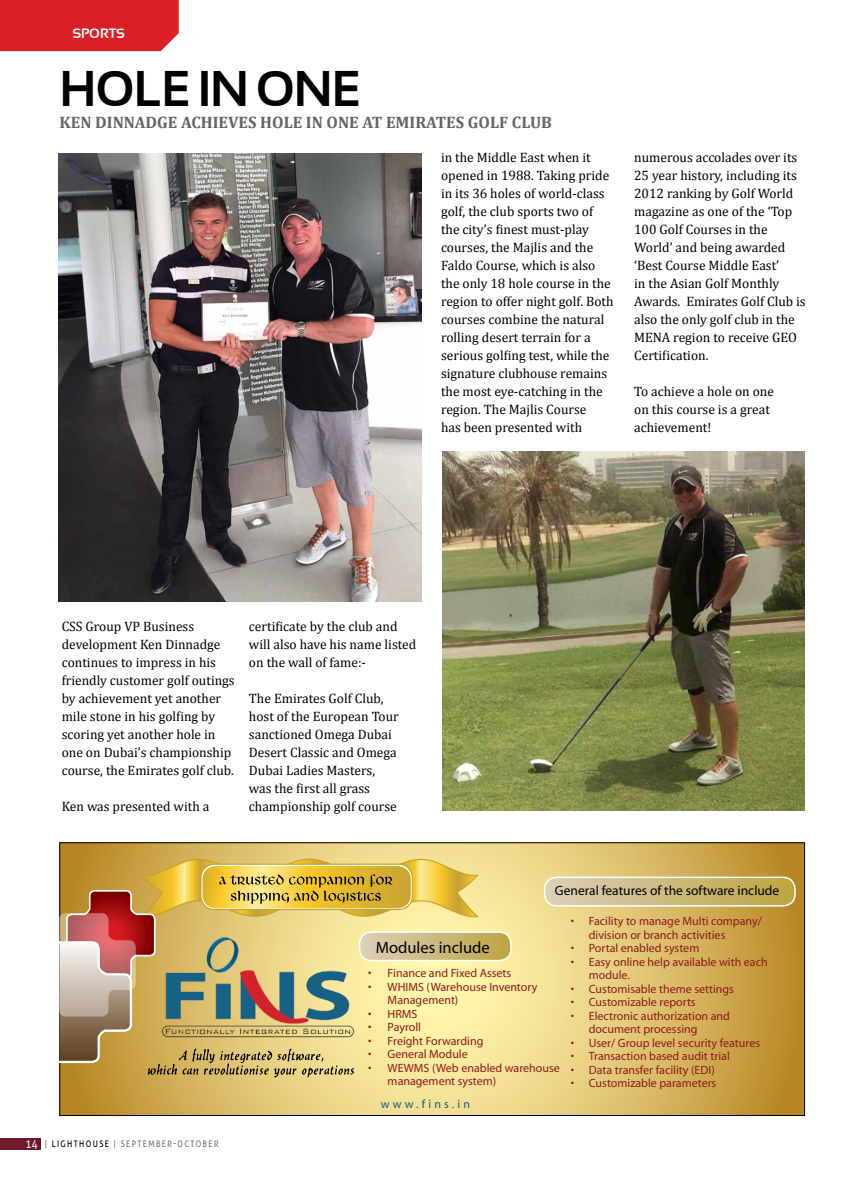
<style>
.page{position:relative;width:864px;height:1183px;background:#fff}
.page>*{position:absolute;margin:0;border:0;box-sizing:border-box;transform-origin:0 0}
.t1{font:700 49.8px "Sansation";letter-spacing:-.02em;color:#000}
.t2{font:700 16.65px "Cambria";color:#636466}
.t3{font:16.5px "Myriad";color:#000}
.t4{font:13.65px/18px "Cambria";color:#000}
.t5{font:13.5px "Myriad";color:#000}
.t6{font:700 13.5px "Sansation";color:#fff}
.t7{font:12px/13.5px "Myriad";color:#8f1a1c}
.t8{font:12px "Myriad";letter-spacing:.26em;color:#176085}
.t9{font:9px "Aller";letter-spacing:.18em;color:#717275;scale:.85 1}
.s1{font-size:12px;color:#fff}
.s2{color:#748370}
.s3{color:#000}
</style>
<div class="page">
<div style="left:0;top:1138px;width:41px;height:11px;background:#6f182b"></div>
<div style="left:0;top:0;width:179px;height:51px;background:#db1f26"></div>
<img style="left:58px;top:153px;width:363px;height:448px">
<img style="left:442px;top:451px;width:362px;height:359px">
<svg style="left:62px;top:844px;width:740px;height:269px;background:#dbbc69"></svg>
<svg style="left:544px;top:877px;width:250px;height:28px;background:#ccba7e"></svg>
<div style="left:543px;top:876px;width:252px;height:30px;border:2px solid #fff;border-radius:12px"></div>
<svg style="left:60px;top:854px;width:451px;height:223px;background:#d3ba75"></svg>
<p class="t6" style="left:72px;top:25px;width:54px">SPORTS</p>
<h1 class="t1" style="left:60px;top:60px;width:303px">HOLE IN ONE</h1>
<p class="t2" style="left:60px;top:112px;width:493px">KEN DINNADGE ACHIEVES HOLE IN ONE AT EMIRATES GOLF CLUB</p>
<p class="t4" style="left:441px;top:148px;width:174px">in the Middle East when it opened in 1988. Taking pride in its 36 holes of world-class golf, the club sports two of the city’s finest must-play courses, the Majlis and the<br>Faldo Course, which is also the only 18 hole course in the region to offer night golf. Both courses combine the natural rolling desert terrain for a serious golfing test, while the signature clubhouse remains the most eye-catching in the region. The Majlis Course<br>has been presented with</p>
<p class="t4" style="left:634px;top:148px;width:173px">numerous accolades over its<br>25 year history, including its<br>2012 ranking by Golf World magazine as one of the ‘Top<br>100 Golf Courses in the<br>World’ and being awarded ‘Best Course Middle East’<br>in the Asian Golf Monthly<br>Awards. Emirates Golf Club is also the only golf club in the<br>MENA region to receive GEO<br>Certification.</p>
<p class="t4" style="left:634px;top:382px;width:141px">To achieve a hole on one on this course is a great achievement!</p>
<p class="t4" style="left:62px;top:616px;width:174px">CSS Group VP Business development Ken Dinnadge continues to impress in his friendly customer golf outings by achievement yet another mile stone in his golfing by scoring yet another hole in one on Dubai’s championship course, the Emirates golf club.</p>
<p class="t4" style="left:62px;top:796px;width:149px">Ken was presented with a</p>
<p class="t4" style="left:249px;top:616px;width:169px">certificate by the club and will also have his name listed on the wall of fame:-</p>
<p class="t4" style="left:249px;top:688px;width:151px">The Emirates Golf Club, host of the European Tour sanctioned Omega Dubai<br>Desert Classic and Omega<br>Dubai Ladies Masters, was the first all grass championship golf course</p>
<p class="t9" style="left:25px;top:1137px;width:229px"><span class="s1">14</span> <span class="s2">|</span> <span class="s3">LIGHTHOUSE</span> <span class="s2">|</span> SEPTEMBER-OCTOBER</p>
<p class="t5" style="left:554px;top:883px;width:226px">General features of the software include</p>
<p class="t3" style="left:375px;top:938px;width:115px">Modules include</p>
<p class="t7" style="left:368px;top:966px;width:145px">• Finance and Fixed Assets</p>
<p class="t7" style="left:387px;top:980px;width:151px;text-indent:-19px">• WHIMS (Warehouse Inventory<br>Management)</p>
<p class="t7" style="left:368px;top:1007px;width:51px">• HRMS</p>
<p class="t7" style="left:368px;top:1020px;width:54px">• Payroll</p>
<p class="t7" style="left:368px;top:1034px;width:117px">• Freight Forwarding</p>
<p class="t7" style="left:368px;top:1047px;width:101px">• General Module</p>
<p class="t7" style="left:387px;top:1061px;width:174px;text-indent:-19px">• WEWMS (Web enabled warehouse management system)</p>
<p class="t8" style="left:380px;top:1097px;width:91px">www.fins.in</p>
<p class="t7" style="left:588px;top:914px;width:174px;text-indent:-18px">• Facility to manage Multi company/ division or branch activities</p>
<p class="t7" style="left:570px;top:941px;width:130px">• Portal enabled system</p>
<p class="t7" style="left:588px;top:955px;width:180px;text-indent:-18px">• Easy online help available with each module.</p>
<p class="t7" style="left:570px;top:982px;width:165px">• Customisable theme settings</p>
<p class="t7" style="left:570px;top:995px;width:126px">• Customizable reports</p>
<p class="t7" style="left:588px;top:1009px;width:143px;text-indent:-18px">• Electronic authorization and document processing</p>
<p class="t7" style="left:570px;top:1036px;width:191px">• User/ Group level security features</p>
<p class="t7" style="left:570px;top:1049px;width:160px">• Transaction based audit trial</p>
<p class="t7" style="left:570px;top:1063px;width:145px">• Data transfer facility (EDI)</p>
<p class="t7" style="left:570px;top:1076px;width:147px">• Customizable parameters</p>
</div>
